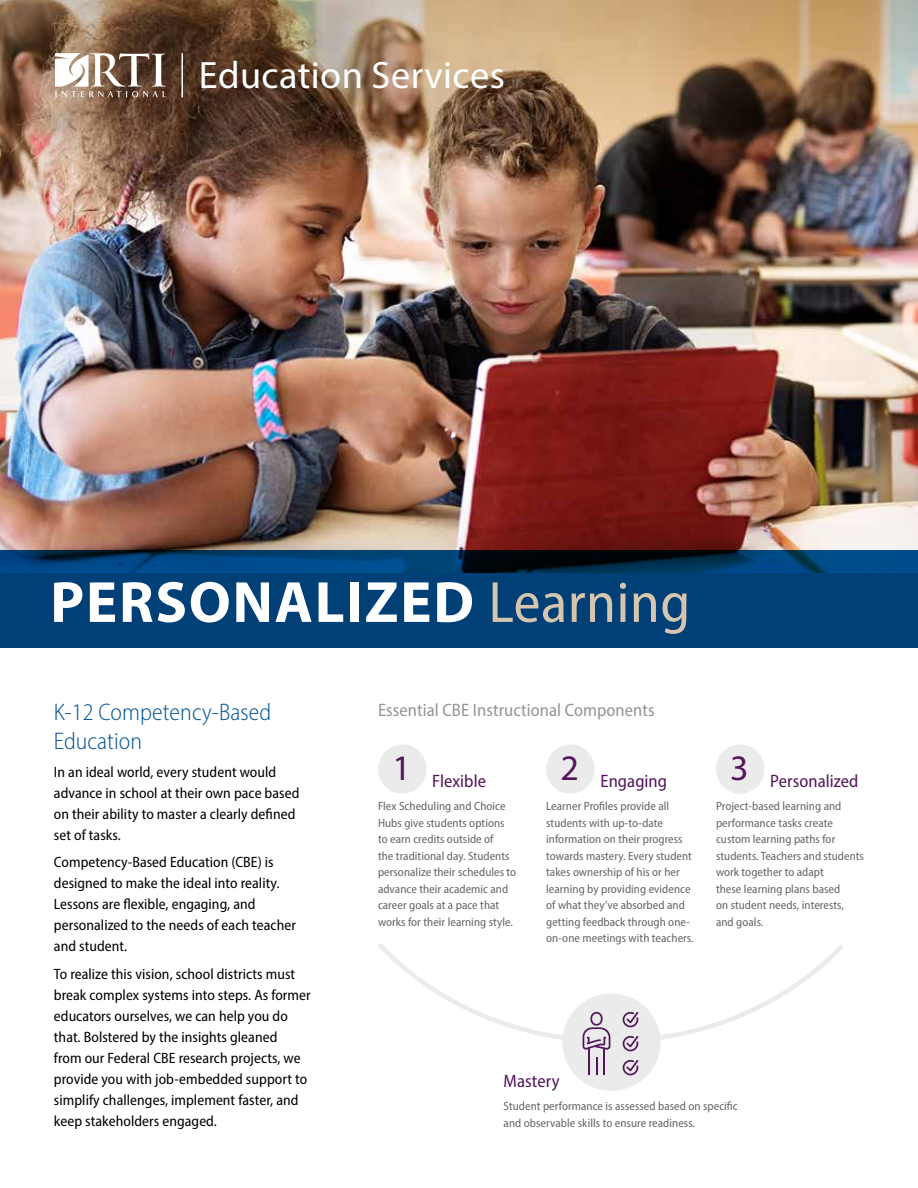
<style>
.page{position:relative;width:918px;height:1188px;background:#fff}
.page>*{position:absolute;margin:0;border:0;box-sizing:border-box;transform-origin:0 0}
.t1{font:700 58.5px "Myriad Pro";letter-spacing:.03em;color:#fff}
.t2{font:38.25px "Myriad Pro";letter-spacing:.01em;color:#fff}
.t3{font:36px "Myriad Pro";color:#54155b}
.t4{font:300 semi-condensed 24px/28.8px "Myriad Pro";letter-spacing:.005em;color:#005295}
.t5{font:semi-condensed 18px "Myriad Pro";letter-spacing:.005em;color:#939598}
.t6{font:semi-condensed 18px "Myriad Pro";letter-spacing:.005em;color:#54155b}
.t7{font:semi-condensed 15px/21px "Myriad Pro";letter-spacing:.005em;color:#000}
.t8{font:semi-condensed 12px/16.5px "Myriad Pro";letter-spacing:.005em;color:#636466}
.s1{font-weight:400;font-stretch:semi-condensed;color:#d6c5af}
</style>
<div class="page">
<img style="left:0;top:0;width:918px;height:551px">
<svg style="left:0;top:551px;width:918px;height:97px;background:#003e71"></svg>
<svg style="left:55px;top:53px;width:111px;height:44px"></svg>
<hr style="left:181px;top:53px;width:2px;height:44px;background:#fff">
<div style="left:562px;top:994px;width:99px;height:97px;background:#ebebec;border-radius:50%"></div>
<div style="left:378px;top:744px;width:49px;height:50px;background:#ebebec;border-radius:50%"></div>
<div style="left:546px;top:744px;width:49px;height:50px;background:#ebebec;border-radius:50%"></div>
<div style="left:716px;top:744px;width:48px;height:50px;background:#ebebec;border-radius:50%"></div>
<svg style="left:378px;top:943px;width:465px;height:103px"></svg>
<svg style="left:623px;top:1012px;width:15px;height:15px"></svg>
<svg style="left:623px;top:1060px;width:15px;height:15px"></svg>
<svg style="left:623px;top:1036px;width:15px;height:15px"></svg>
<svg style="left:596px;top:1057px;width:1px;height:18px"></svg>
<hr style="left:603px;top:1049px;width:2px;height:26px;background:#54155b">
<hr style="left:588px;top:1048px;width:2px;height:27px;background:#54155b">
<svg style="left:583px;top:1012px;width:27px;height:38px"></svg>
<h2 class="t2" style="left:199px;top:52px;width:308px">Education Services</h2>
<h1 class="t1" style="left:50px;top:564px;width:642px">PERSONALIZED <span class="s1">Learning</span></h1>
<h3 class="t4" style="left:54px;top:697px;width:219px">K-12 Competency-Based<br>Education</h3>
<p class="t7" style="left:54px;top:761px;width:247px">In an ideal world, every student would advance in school at their own pace based on their ability to master a clearly defined set of tasks.</p>
<p class="t7" style="left:54px;top:852px;width:244px">Competency-Based Education (CBE) is designed to make the ideal into reality.<br>Lessons are flexible, engaging, and personalized to the needs of each teacher and student.</p>
<p class="t7" style="left:54px;top:963px;width:258px">To realize this vision, school districts must break complex systems into steps. As former educators ourselves, we can help you do that. Bolstered by the insights gleaned<br>from our Federal CBE research projects, we provide you with job-embedded support to simplify challenges, implement faster, and keep stakeholders engaged.</p>
<h3 class="t5" style="left:378px;top:698px;width:278px">Essential CBE Instructional Components</h3>
<h3 class="t3" style="left:392px;top:746px;width:20px">1</h3>
<h3 class="t3" style="left:560px;top:746px;width:20px">2</h3>
<h3 class="t3" style="left:730px;top:746px;width:20px">3</h3>
<h3 class="t6" style="left:432px;top:770px;width:55px">Flexible</h3>
<p class="t8" style="left:378px;top:798px;width:140px">Flex Scheduling and Choice<br>Hubs give students options to earn credits outside of<br>the traditional day. Students personalize their schedules to advance their academic and career goals at a pace that works for their learning style.</p>
<h3 class="t6" style="left:770px;top:770px;width:90px">Personalized</h3>
<p class="t8" style="left:716px;top:798px;width:149px">Project-based learning and performance tasks create custom learning paths for students. Teachers and students work together to adapt<br>these learning plans based<br>on student needs, interests, and goals.</p>
<h3 class="t6" style="left:600px;top:770px;width:68px">Engaging</h3>
<p class="t8" style="left:546px;top:798px;width:149px">Learner Profiles provide all students with up-to-date information on their progress towards mastery. Every student takes ownership of his or her learning by providing evidence of what they’ve absorbed and getting feedback through one&shy;on-one meetings with teachers.</p>
<h3 class="t6" style="left:504px;top:1070px;width:57px">Mastery</h3>
<p class="t8" style="left:504px;top:1098px;width:236px">Student performance is assessed based on specific and observable skills to ensure readiness.</p>
</div>
